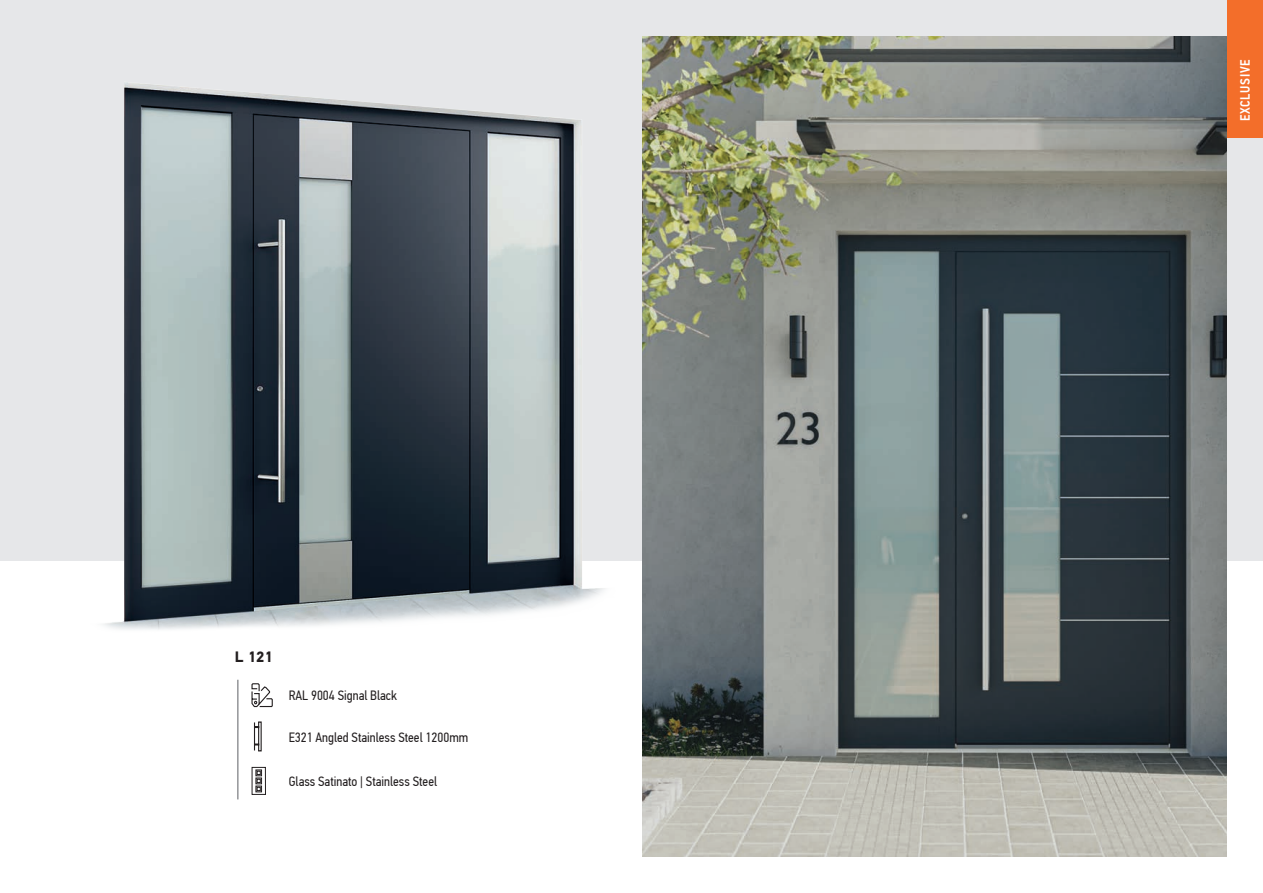
<style>
.page{position:relative;width:1263px;height:893px;background:#fff}
.page>*{position:absolute;margin:0;border:0;box-sizing:border-box;transform-origin:0 0}
.t1{font:700 15px "PF Din Text Pro";color:#231f20}
.t2{font:13.5px "PF Din Text Cond Pro";color:#231f20}
.t3{font:500 13.5px "PF Din Text Cond Pro";letter-spacing:.05em;color:#fff}
</style>
<div class="page">
<div style="left:0;top:0;width:1263px;height:561px;background:#e6e7e9"></div>
<div style="left:1227px;top:0;width:36px;height:138px;background:#f36e2a"></div>
<img style="left:103px;top:83px;width:502px;height:547px">
<svg style="left:251px;top:683px;width:22px;height:25px"></svg>
<svg style="left:251px;top:766px;width:15px;height:29px"></svg>
<svg style="left:254px;top:722px;width:5px;height:28px"></svg>
<hr style="left:237px;top:680px;width:2px;height:119px;background:#939598">
<img style="left:642px;top:36px;width:585px;height:821px">
<p class="t1" style="left:235px;top:647px;width:39px">L 121</p>
<p class="t2" style="left:289px;top:688px;width:110px">RAL 9004 Signal Black</p>
<p class="t2" style="left:289px;top:729px;width:181px">E321 Angled Stainless Steel 1200mm</p>
<p class="t2" style="left:289px;top:773px;width:150px">Glass Satinato | Stainless Steel</p>
<p class="t3" style="left:1237px;top:121px;width:63px;rotate:-90deg">EXCLUSIVE</p>
</div>
